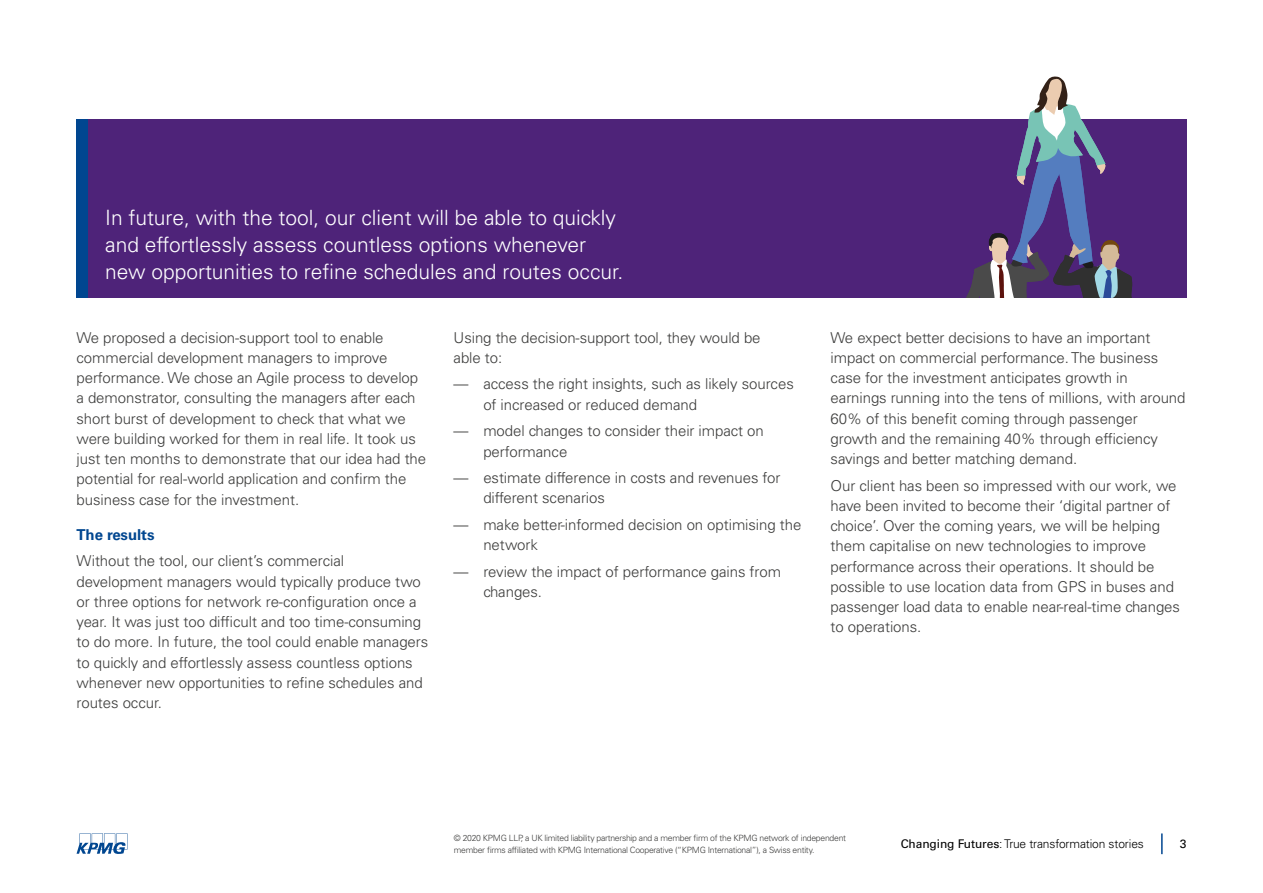
<style>
.page{position:relative;width:1263px;height:893px;background:#fff}
.page>*{position:absolute;margin:0;border:0;box-sizing:border-box;transform-origin:0 0}
.t1{font:300 21px/27px "Univers LT Std";color:#fff}
.t2{font:300 15px/20.2px "Univers LT Std";letter-spacing:-.005em;color:#3c3c3b}
.t3{font:700 15px "Univers LT Std";letter-spacing:-.005em;color:#004690}
.t4{font:300 12px "Univers LT Std";letter-spacing:-.01em;color:#000}
.t5{font:12px "Univers LT Std";color:#000}
.t6{font:300 8.7px/11.2px "Univers LT Std";letter-spacing:-.03em;color:#3c3c3b}
.s1{font-weight:400}
</style>
<div class="page">
<div style="left:77px;top:119px;width:1109px;height:179px;background:#4e2379"></div>
<svg style="left:966px;top:76px;width:167px;height:222px"></svg>
<div style="left:77px;top:119px;width:11px;height:179px;background:#004690"></div>
<svg style="left:77px;top:833px;width:51px;height:21px"></svg>
<svg style="left:1161px;top:833px;width:1px;height:21px"></svg>
<h1 class="t1" style="left:105px;top:204px;width:520px">In future, with the tool, our client will be able to quickly and effortlessly assess countless options whenever new opportunities to refine schedules and routes occur.</h1>
<p class="t2" style="left:77px;top:327px;width:351px">We proposed a decision-support tool to enable commercial development managers to improve performance. We chose an Agile process to develop a demonstrator, consulting the managers after each short burst of development to check that what we were building worked for them in real life. It took us just ten months to demonstrate that our idea had the potential for real-world application and confirm the business case for the investment.</p>
<p class="t3" style="left:77px;top:526px;width:79px">The results</p>
<p class="t2" style="left:77px;top:551px;width:353px">Without the tool, our client’s commercial development managers would typically produce two or three options for network re-configuration once a year. It was just too difficult and too time-consuming to do more. In future, the tool could enable managers to quickly and effortlessly assess countless options whenever new opportunities to refine schedules and routes occur.</p>
<p class="t2" style="left:454px;top:327px;width:308px">Using the decision-support tool, they would be able to:</p>
<p class="t2" style="left:483px;top:374px;width:312px;text-indent:-30px">— access the right insights, such as likely sources of increased or reduced demand</p>
<p class="t2" style="left:483px;top:421px;width:282px;text-indent:-30px">— model changes to consider their impact on performance</p>
<p class="t2" style="left:483px;top:468px;width:299px;text-indent:-30px">— estimate difference in costs and revenues for different scenarios</p>
<p class="t2" style="left:483px;top:515px;width:319px;text-indent:-30px">— make better-informed decision on optimising the network</p>
<p class="t2" style="left:483px;top:561px;width:299px;text-indent:-30px">— review the impact of performance gains from changes.</p>
<p class="t2" style="left:831px;top:327px;width:356px">We expect better decisions to have an important impact on commercial performance. The business case for the investment anticipates growth in earnings running into the tens of millions, with around 60% of this benefit coming through passenger growth and the remaining 40% through efficiency savings and better matching demand.</p>
<p class="t2" style="left:831px;top:475px;width:351px">Our client has been so impressed with our work, we have been invited to become their ‘digital partner of choice’. Over the coming years, we will be helping them capitalise on new technologies to improve performance across their operations. It should be possible to use location data from GPS in buses and passenger load data to enable near-real-time changes to operations.</p>
<p class="t6" style="left:454px;top:833px;width:394px">© 2020 KPMG LLP, a UK limited liability partnership and a member firm of the KPMG network of independent member firms affiliated with KPMG International Cooperative (“KPMG International”), a Swiss entity.</p>
<p class="t4" style="left:901px;top:837px;width:245px"><span class="s1">Changing Futures</span>: True transformation stories</p>
<p class="t5" style="left:1180px;top:837px;width:8px">3</p>
</div>
